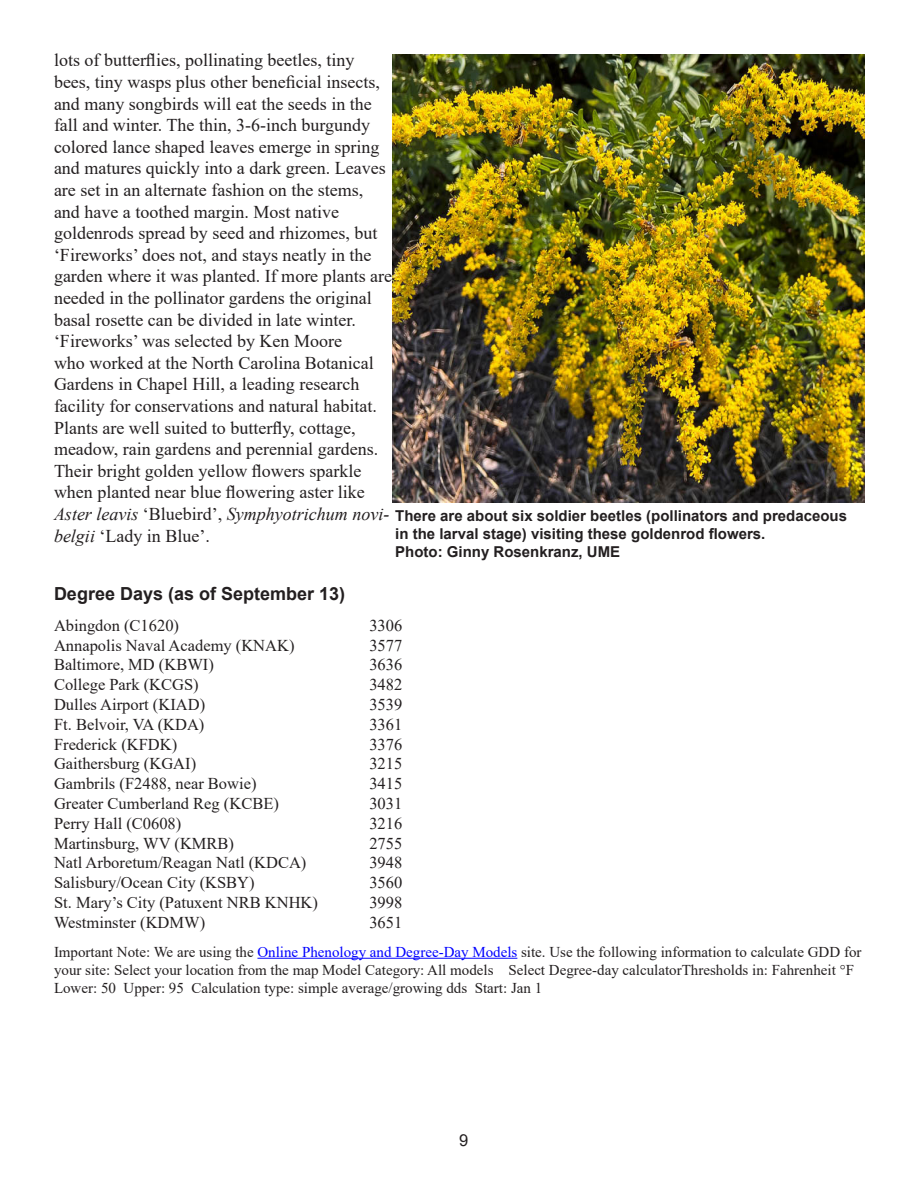
<style>
.page{position:relative;width:918px;height:1188px;background:#fff}
.page>*{position:absolute;margin:0;border:0;box-sizing:border-box;transform-origin:0 0}
.t1{font:18px/21.6px "Times New Roman";color:#231f20}
.t2{font:700 18px "Arial";color:#231f20}
.t3{font:16.5px "Times New Roman";color:#231f20}
.t4{font:16.5px "Arial";color:#231f20}
.t5{font:15px/18px "Times New Roman";color:#231f20}
.Photo_credit{font:700 15px/18px "Arial";color:#231f20}
.s1{font-style:italic}
.s2{color:#00f}
</style>
<div class="page">
<hr style="left:257px;top:958px;width:260px;height:1px;background:#00f">
<img style="left:392px;top:54px;width:472px;height:449px">
<p class="t1" style="left:54px;top:49px;width:340px">lots of butterflies, pollinating beetles, tiny bees, tiny wasps plus other beneficial insects, and many songbirds will eat the seeds in the fall and winter. The thin, 3-6-inch burgundy colored lance shaped leaves emerge in spring and matures quickly into a dark green. Leaves are set in an alternate fashion on the stems, and have a toothed margin. Most native goldenrods spread by seed and rhizomes, but ‘Fireworks’ does not, and stays neatly in the garden where it was planted. If more plants are needed in the pollinator gardens the original basal rosette can be divided in late winter. ‘Fireworks’ was selected by Ken Moore<br>who worked at the North Carolina Botanical Gardens in Chapel Hill, a leading research facility for conservations and natural habitat.<br>Plants are well suited to butterfly, cottage, meadow, rain gardens and perennial gardens.<br>Their bright golden yellow flowers sparkle when planted near blue flowering aster like <span class="s1">Aster leavis</span> ‘Bluebird’, <span class="s1">Symphyotrichum novi&shy;belgii</span> ‘Lady in Blue’.</p>
<p class="Photo_credit" style="left:395px;top:507px;width:453px">There are about six soldier beetles (pollinators and predaceous in the larval stage) visiting these goldenrod flowers.</p>
<p class="Photo_credit" style="left:395px;top:543px;width:227px">Photo: Ginny Rosenkranz, UME</p>
<p class="t2" style="left:54px;top:581px;width:293px">Degree Days (as of September 13)</p>
<p class="t3" style="left:54px;top:614px;width:127px">Abingdon (C1620)</p>
<p class="t3" style="left:369px;top:614px;width:34px">3306</p>
<p class="t3" style="left:54px;top:633px;width:242px">Annapolis Naval Academy (KNAK)</p>
<p class="t3" style="left:369px;top:633px;width:34px">3577</p>
<p class="t3" style="left:54px;top:653px;width:161px">Baltimore, MD (KBWI)</p>
<p class="t3" style="left:369px;top:653px;width:34px">3636</p>
<p class="t3" style="left:54px;top:673px;width:146px">College Park (KCGS)</p>
<p class="t3" style="left:369px;top:673px;width:34px">3482</p>
<p class="t3" style="left:54px;top:693px;width:153px">Dulles Airport (KIAD)</p>
<p class="t3" style="left:369px;top:693px;width:34px">3539</p>
<p class="t3" style="left:54px;top:713px;width:152px">Ft. Belvoir, VA (KDA)</p>
<p class="t3" style="left:369px;top:713px;width:34px">3361</p>
<p class="t3" style="left:54px;top:732px;width:125px">Frederick (KFDK)</p>
<p class="t3" style="left:369px;top:732px;width:34px">3376</p>
<p class="t3" style="left:54px;top:752px;width:144px">Gaithersburg (KGAI)</p>
<p class="t3" style="left:369px;top:752px;width:34px">3215</p>
<p class="t3" style="left:54px;top:772px;width:204px">Gambrils (F2488, near Bowie)</p>
<p class="t3" style="left:369px;top:772px;width:34px">3415</p>
<p class="t3" style="left:54px;top:792px;width:226px">Greater Cumberland Reg (KCBE)</p>
<p class="t3" style="left:369px;top:792px;width:34px">3031</p>
<p class="t3" style="left:54px;top:812px;width:129px">Perry Hall (C0608)</p>
<p class="t3" style="left:369px;top:812px;width:34px">3216</p>
<p class="t3" style="left:54px;top:831px;width:182px">Martinsburg, WV (KMRB)</p>
<p class="t3" style="left:369px;top:831px;width:34px">2755</p>
<p class="t3" style="left:54px;top:851px;width:254px">Natl Arboretum/Reagan Natl (KDCA)</p>
<p class="t3" style="left:369px;top:851px;width:34px">3948</p>
<p class="t3" style="left:54px;top:871px;width:202px">Salisbury/Ocean City (KSBY)</p>
<p class="t3" style="left:369px;top:871px;width:34px">3560</p>
<p class="t3" style="left:54px;top:891px;width:265px">St. Mary’s City (Patuxent NRB KNHK)</p>
<p class="t3" style="left:369px;top:891px;width:34px">3998</p>
<p class="t3" style="left:54px;top:911px;width:153px">Westminster (KDMW)</p>
<p class="t3" style="left:369px;top:911px;width:34px">3651</p>
<p class="t5" style="left:54px;top:942px;width:809px">Important Note: We are using the <span class="s2">Online Phenology and Degree-Day Models</span> site. Use the following information to calculate GDD for your site: Select your location from the map Model Category: All models Select Degree-day calculatorThresholds in: Fahrenheit °F<br>Lower: 50 Upper: 95 Calculation type: simple average/growing dds Start: Jan 1</p>
<p class="t4" style="left:459px;top:1129px;width:11px">9</p>
</div>
